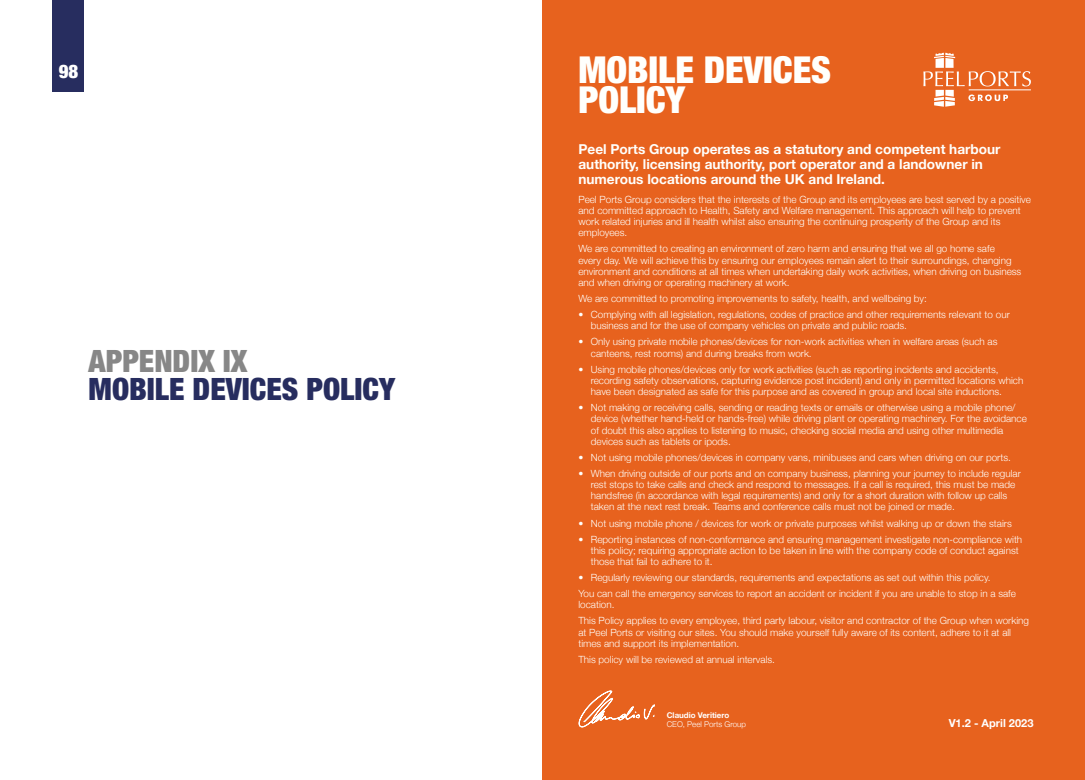
<style>
.page{position:relative;width:1085px;height:780px;background:#fff}
.page>*{position:absolute;margin:0;border:0;box-sizing:border-box;transform-origin:0 0}
.t1{font:900 condensed 37.12px/29.8px "Helvetica Neue";color:#fffffc}
.t2{font:900 condensed 30.88px "Helvetica Neue";color:#272d5f}
.t3{font:900 condensed 30.88px "Helvetica Neue";color:#878787}
.t4{font:900 condensed 18.75px "Helvetica Neue";color:#fff}
.t5{font:700 13.62px/14.9px "Helvetica Neue";color:#fffffc}
.t6{font:700 11px "Helvetica Neue";color:#fff}
.t7{font:300 9.88px/11.1px "Helvetica Neue";color:#fffffc}
.t8{font:300 7.88px "Helvetica Neue";color:#fff}
.t9{font:700 7.88px "Helvetica Neue";color:#fff}
</style>
<div class="page">
<div style="left:53px;top:0;width:31px;height:91px;background:#272d5f"></div>
<div style="left:542px;top:0;width:542px;height:780px;background:#e7621e"></div>
<svg style="left:923px;top:53px;width:107px;height:54px"></svg>
<hr style="left:968px;top:90px;width:62px;height:1px;background:#fff">
<svg style="left:578px;top:690px;width:76px;height:38px"></svg>
<h3 class="t4" style="left:59px;top:60px;width:21px">98</h3>
<h2 class="t3" style="left:89px;top:342px;width:160px">APPENDIX IX</h2>
<h2 class="t2" style="left:89px;top:370px;width:308px">MOBILE DEVICES POLICY</h2>
<h1 class="t1" style="left:578px;top:54px;width:254px">MOBILE DEVICES<br>POLICY</h1>
<h3 class="t5" style="left:578px;top:142px;width:423px">Peel Ports Group operates as a statutory and competent harbour authority, licensing authority, port operator and a landowner in numerous locations around the UK and Ireland.</h3>
<p class="t7" style="left:578px;top:193px;width:454px">Peel Ports Group considers that the interests of the Group and its employees are best served by a positive and committed approach to Health, Safety and Welfare management. This approach will help to prevent work related injuries and ill health whilst also ensuring the continuing prosperity of the Group and its employees.</p>
<p class="t7" style="left:578px;top:243px;width:444px">We are committed to creating an environment of zero harm and ensuring that we all go home safe<br>every day. We will achieve this by ensuring our employees remain alert to their surroundings, changing environment and conditions at all times when undertaking daily work activities, when driving on business and when driving or operating machinery at work.</p>
<p class="t7" style="left:578px;top:292px;width:350px">We are committed to promoting improvements to safety, health, and wellbeing by:</p>
<p class="t7" style="left:590px;top:308px;width:420px;text-indent:-12px">• Complying with all legislation, regulations, codes of practice and other requirements relevant to our business and for the use of company vehicles on private and public roads.</p>
<p class="t7" style="left:590px;top:335px;width:408px;text-indent:-12px">• Only using private mobile phones/devices for non-work activities when in welfare areas (such as canteens, rest rooms) and during breaks from work.</p>
<p class="t7" style="left:590px;top:363px;width:434px;text-indent:-12px">• Using mobile phones/devices only for work activities (such as reporting incidents and accidents, recording safety observations, capturing evidence post incident) and only in permitted locations which have been designated as safe for this purpose and as covered in group and local site inductions.</p>
<p class="t7" style="left:590px;top:401px;width:437px;text-indent:-12px">• Not making or receiving calls, sending or reading texts or emails or otherwise using a mobile phone/ device (whether hand-held or hands-free) while driving plant or operating machinery. For the avoidance of doubt this also applies to listening to music, checking social media and using other multimedia devices such as tablets or ipods.</p>
<p class="t7" style="left:578px;top:451px;width:434px">• Not using mobile phones/devices in company vans, minibuses and cars when driving on our ports.</p>
<p class="t7" style="left:590px;top:467px;width:431px;text-indent:-12px">• When driving outside of our ports and on company business, planning your journey to include regular rest stops to take calls and check and respond to messages. If a call is required, this must be made handsfree (in accordance with legal requirements) and only for a short duration with follow up calls taken at the next rest break. Teams and conference calls must not be joined or made.</p>
<p class="t7" style="left:578px;top:516px;width:435px">• Not using mobile phone / devices for work or private purposes whilst walking up or down the stairs</p>
<p class="t7" style="left:590px;top:533px;width:433px;text-indent:-12px">• Reporting instances of non-conformance and ensuring management investigate non-compliance with this policy; requiring appropriate action to be taken in line with the company code of conduct against those that fail to adhere to it.</p>
<p class="t7" style="left:578px;top:568px;width:439px;line-height:16.1px">• Regularly reviewing our standards, requirements and expectations as set out within this policy.<br>You can call the emergency services to report an accident or incident if you are unable to stop in a safe</p>
<p class="t7" style="left:578px;top:596px;width:452px;line-height:16px">location.<br>This Policy applies to every employee, third party labour, visitor and contractor of the Group when working</p>
<p class="t7" style="left:578px;top:625px;width:434px">at Peel Ports or visiting our sites. You should make yourself fully aware of its content, adhere to it at all times and support its implementation.</p>
<p class="t7" style="left:578px;top:653px;width:198px">This policy will be reviewed at annual intervals.</p>
<p class="t9" style="left:666px;top:708px;width:64px">Claudio Veritiero</p>
<p class="t8" style="left:666px;top:718px;width:81px">CEO, Peel Ports Group</p>
<p class="t6" style="left:948px;top:714px;width:86px">V1.2 - April 2023</p>
</div>
